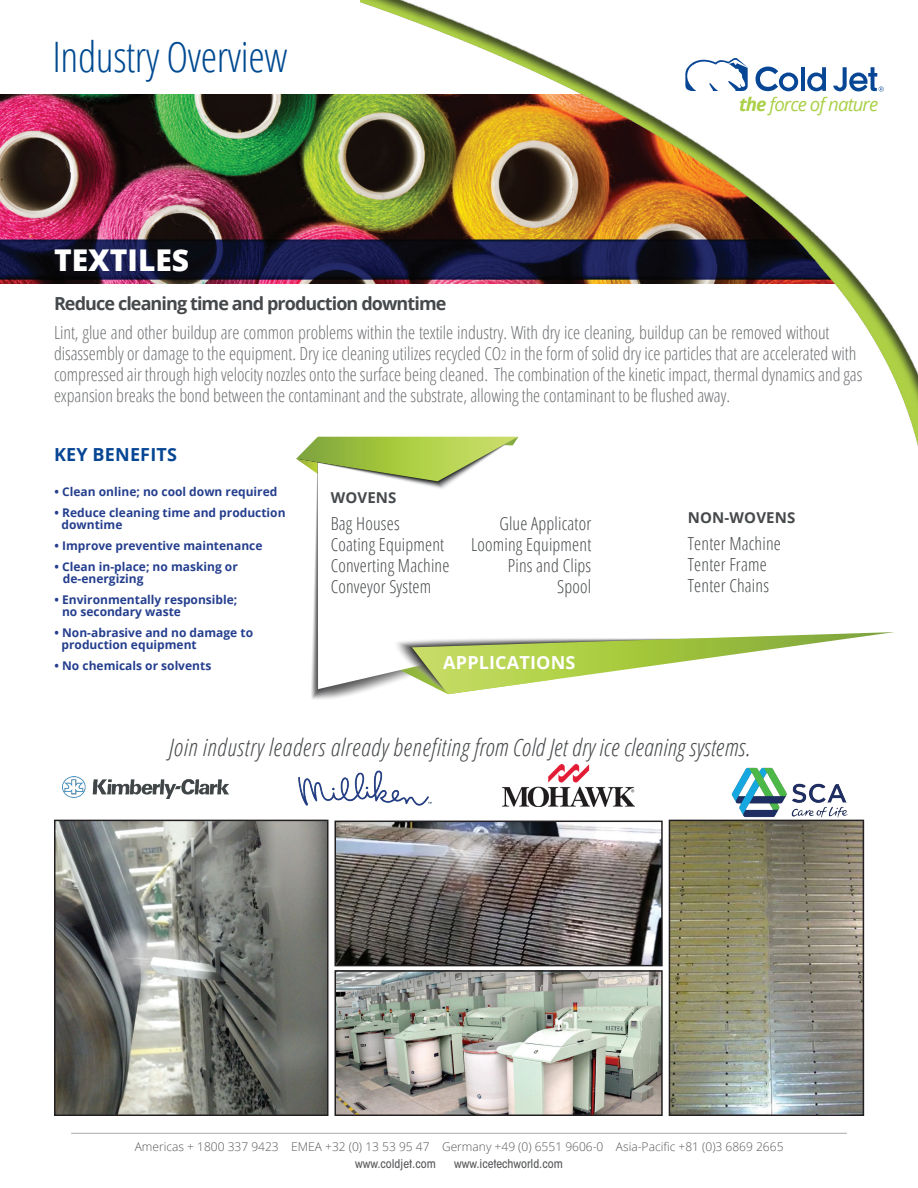
<style>
.page{position:relative;width:918px;height:1188px;background:#fff}
.page>*{position:absolute;margin:0;border:0;box-sizing:border-box;transform-origin:0 0}
.t1{font:300 condensed 42px "Open Sans";letter-spacing:-.01em;color:#014a91}
.t2{font:800 30px "Open Sans";color:#fff}
.t3{font:italic 300 condensed 24px "Open Sans";letter-spacing:.025em;color:#46494b}
.t4{font:italic 18.6px "Open Sans";letter-spacing:-.05em;color:#aad047}
.t5{font:300 condensed 18px/21px "Open Sans";letter-spacing:-.005em;color:#6d6f72}
.t6{font:300 condensed 18px/21px "Open Sans";letter-spacing:.01em;color:#46494b}
.t7{font:700 18px "Open Sans";letter-spacing:-.05em;color:#46494b}
.t8{font:700 18px "Open Sans";letter-spacing:.01em;color:#fff}
.t9{font:700 18px "Open Sans";letter-spacing:.01em;color:#074694}
.t10{font:700 15px "Open Sans";letter-spacing:.01em;color:#46494b}
.t11{font:700 12px/12px "Open Sans";color:#253f8e}
.t12{font:300 12px "Open Sans";color:#57585a}
.t13{font:500 condensed 12px "ITC Avant Garde Std";color:#57585a}
.s1{font-weight:700}
.s2{font-size:13.5px}
</style>
<div class="page">
<img style="left:1px;top:94px;width:360px;height:190px">
<img style="left:361px;top:0;width:557px;height:446px">
<svg style="left:681px;top:56px;width:67px;height:35px"></svg>
<svg style="left:756px;top:67px;width:42px;height:24px"></svg>
<hr style="left:801px;top:67px;width:4px;height:24px;background:#074694">
<svg style="left:807px;top:67px;width:19px;height:24px"></svg>
<svg style="left:833px;top:67px;width:51px;height:25px"></svg>
<svg style="left:318px;top:437px;width:532px;height:252px"></svg>
<svg style="left:321px;top:630px;width:573px;height:64px"></svg>
<svg style="left:296px;top:437px;width:223px;height:54px"></svg>
<img style="left:57px;top:823px;width:268px;height:290px">
<div style="left:54px;top:820px;width:274px;height:296px;border:2px solid #231f20"></div>
<img style="left:672px;top:823px;width:189px;height:290px">
<div style="left:669px;top:820px;width:195px;height:296px;border:2px solid #231f20"></div>
<img style="left:337px;top:973px;width:323px;height:140px">
<div style="left:334px;top:970px;width:329px;height:146px;border:2px solid #231f20"></div>
<img style="left:337px;top:824px;width:323px;height:139px">
<div style="left:334px;top:821px;width:329px;height:145px;border:2px solid #231f20"></div>
<hr style="left:71px;top:1133px;width:776px;height:1px;background:#a8a9ad">
<img style="left:62px;top:777px;width:167px;height:21px">
<img style="left:298px;top:770px;width:134px;height:36px">
<img style="left:502px;top:764px;width:133px;height:43px">
<img style="left:731px;top:767px;width:117px;height:51px">
<h1 class="t1" style="left:52px;top:28px;width:237px">Industry Overview</h1>
<h2 class="t2" style="left:54px;top:237px;width:137px">TEXTILES</h2>
<p class="t7" style="left:54px;top:291px;width:394px">Reduce cleaning time and production downtime</p>
<p class="t4" style="left:739px;top:91px;width:141px"><span class="s1">the</span> force of nature</p>
<p class="t5" style="left:54px;top:322px;width:810px">Lint, glue and other buildup are common problems within the textile industry. With dry ice cleaning, buildup can be removed without disassembly or damage to the equipment. Dry ice cleaning utilizes recycled CO<span class="s2">2</span> in the form of solid dry ice particles that are accelerated with compressed air through high velocity nozzles onto the surface being cleaned. The combination of the kinetic impact, thermal dynamics and gas expansion breaks the bond between the contaminant and the substrate, allowing the contaminant to be flushed away.</p>
<p class="t9" style="left:54px;top:442px;width:124px">KEY BENEFITS</p>
<p class="t11" style="left:55px;top:485px;width:224px">• Clean online; no cool down required</p>
<p class="t11" style="left:62px;top:506px;width:226px;text-indent:-7px">• Reduce cleaning time and production downtime</p>
<p class="t11" style="left:55px;top:539px;width:209px">• Improve preventive maintenance</p>
<p class="t11" style="left:63px;top:560px;width:176px;text-indent:-8px">• Clean in-place; no masking or de-energizing</p>
<p class="t11" style="left:62px;top:593px;width:177px;text-indent:-7px">• Environmentally responsible; no secondary waste</p>
<p class="t11" style="left:62px;top:626px;width:193px;text-indent:-7px">• Non-abrasive and no damage to production equipment</p>
<p class="t11" style="left:55px;top:659px;width:158px">• No chemicals or solvents</p>
<p class="t10" style="left:331px;top:487px;width:67px">WOVENS</p>
<p class="t6" style="left:331px;top:513px;width:120px">Bag Houses<br>Coating Equipment<br>Converting Machine<br>Conveyor System</p>
<p class="t6" style="left:471px;top:512px;width:122px;text-align:right">Glue Applicator<br>Looming Equipment<br>Pins and Clips<br>Spool</p>
<p class="t8" style="left:443px;top:650px;width:134px">APPLICATIONS</p>
<p class="t10" style="left:688px;top:507px;width:109px">NON-WOVENS</p>
<p class="t6" style="left:688px;top:532px;width:95px">Tenter Machine<br>Tenter Frame<br>Tenter Chains</p>
<h3 class="t3" style="left:169px;top:731px;width:583px">Join industry leaders already benefiting from Cold Jet dry ice cleaning systems.</h3>
<p class="t12" style="left:135px;top:1139px;width:650px">Americas + 1800 337 9423 EMEA +32 (0) 13 53 95 47 Germany +49 (0) 6551 9606-0 Asia-Pacific +81 (0)3 6869 2665</p>
<p class="t13" style="left:355px;top:1156px;width:82px">www.coldjet.com</p>
<p class="t13" style="left:454px;top:1156px;width:110px">www.icetechworld.com</p>
</div>
